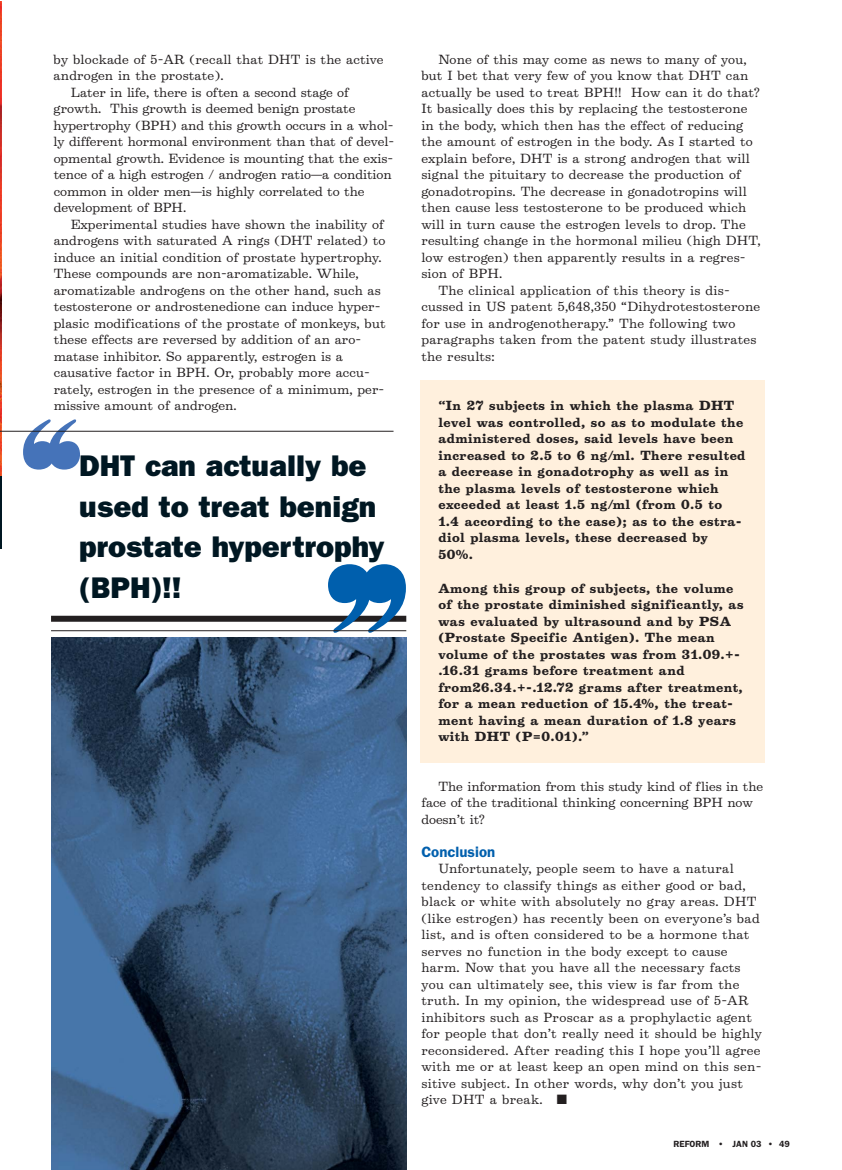
<style>
.page{position:relative;width:842px;height:1170px;background:#fff}
.page>*{position:absolute;margin:0;border:0;box-sizing:border-box;transform-origin:0 0}
.t1{font:900 246px "Belucian";color:#005fad}
.t2{font:900 180px "Belucian";color:#4573b9}
.t3{font:800 30px/40.5px "Franklin Gothic";color:#001722}
.t4{font:600 15px "Franklin Gothic";color:#005fad}
.t5{font:12px/16.5px "Belizio";letter-spacing:.02em;color:#231f20}
.t6{font:700 12px/16.5px "Belizio";letter-spacing:.035em;color:#231f20}
.t7{font:12px/16.5px "Belizio";color:#231f20}
.t8{font:600 9px "Franklin Gothic";color:#231f20}
</style>
<div class="page">
<div style="left:420px;top:380px;width:345px;height:383px;background:#fff0dd"></div>
<img style="left:0;top:2px;width:1px;height:474px">
<hr style="left:0;top:431px;width:393px;height:1px;background:#231f20">
<div style="left:51px;top:616px;width:355px;height:6px;background:#231f20"></div>
<hr style="left:51px;top:630px;width:355px;height:1px;background:#231f20">
<img style="left:51px;top:638px;width:355px;height:532px">
<hr style="left:0;top:476px;width:1px;height:72px;background:#001722">
<p class="t5" style="left:54px;top:52px;width:331px">by blockade of 5-AR (recall that DHT is the active</p>
<p class="t5" style="left:54px;top:68px;width:171px">androgen in the prostate).</p>
<p class="t7" style="left:71px;top:85px;width:280px">Later in life, there is often a second stage of</p>
<p class="t7" style="left:54px;top:101px;width:303px">growth. This growth is deemed benign prostate</p>
<p class="t7" style="left:54px;top:118px;width:341px">hypertrophy (BPH) and this growth occurs in a whol-</p>
<p class="t7" style="left:54px;top:134px;width:342px">ly different hormonal environment than that of devel-</p>
<p class="t7" style="left:54px;top:151px;width:341px">opmental growth. Evidence is mounting that the exis-</p>
<p class="t7" style="left:54px;top:167px;width:339px">tence of a high estrogen / androgen ratio—a condition</p>
<p class="t7" style="left:54px;top:184px;width:312px">common in older men—is highly correlated to the</p>
<p class="t7" style="left:54px;top:200px;width:134px">development of BPH.</p>
<p class="t5" style="left:71px;top:217px;width:315px">Experimental studies have shown the inability of</p>
<p class="t5" style="left:54px;top:233px;width:333px">androgens with saturated A rings (DHT related) to</p>
<p class="t5" style="left:54px;top:250px;width:329px">induce an initial condition of prostate hypertrophy.</p>
<p class="t5" style="left:54px;top:266px;width:306px">These compounds are non-aromatizable. While,</p>
<p class="t5" style="left:54px;top:283px;width:328px">aromatizable androgens on the other hand, such as</p>
<p class="t5" style="left:54px;top:299px;width:328px">testosterone or androstenedione can induce hyper-</p>
<p class="t5" style="left:54px;top:316px;width:333px">plasic modifications of the prostate of monkeys, but</p>
<p class="t5" style="left:54px;top:332px;width:309px">these effects are reversed by addition of an aro-</p>
<p class="t5" style="left:54px;top:349px;width:291px">matase inhibitor. So apparently, estrogen is a</p>
<p class="t5" style="left:54px;top:365px;width:318px">causative factor in BPH. Or, probably more accu-</p>
<p class="t5" style="left:54px;top:382px;width:332px">rately, estrogen in the presence of a minimum, per-</p>
<p class="t5" style="left:54px;top:398px;width:184px">missive amount of androgen.</p>
<h2 class="t2" style="left:16px;top:425px;width:70px">‘‘</h2>
<h3 class="t3" style="left:79px;top:448px;width:307px">DHT can actually be used to treat benign prostate hypertrophy (BPH)!!</h3>
<h1 class="t1" style="left:320px;top:566px;width:95px">’’</h1>
<p class="t5" style="left:438px;top:52px;width:310px">None of this may come as news to many of you,</p>
<p class="t5" style="left:421px;top:68px;width:328px">but I bet that very few of you know that DHT can</p>
<p class="t5" style="left:421px;top:85px;width:340px">actually be used to treat BPH!! How can it do that?</p>
<p class="t5" style="left:421px;top:101px;width:327px">It basically does this by replacing the testosterone</p>
<p class="t5" style="left:421px;top:118px;width:323px">in the body, which then has the effect of reducing</p>
<p class="t5" style="left:421px;top:134px;width:333px">the amount of estrogen in the body. As I started to</p>
<p class="t5" style="left:421px;top:151px;width:330px">explain before, DHT is a strong androgen that will</p>
<p class="t5" style="left:421px;top:167px;width:321px">signal the pituitary to decrease the production of</p>
<p class="t5" style="left:421px;top:184px;width:327px">gonadotropins. The decrease in gonadotropins will</p>
<p class="t5" style="left:421px;top:200px;width:326px">then cause less testosterone to be produced which</p>
<p class="t5" style="left:421px;top:217px;width:326px">will in turn cause the estrogen levels to drop. The</p>
<p class="t5" style="left:421px;top:233px;width:341px">resulting change in the hormonal milieu (high DHT,</p>
<p class="t5" style="left:421px;top:250px;width:326px">low estrogen) then apparently results in a regres-</p>
<p class="t5" style="left:421px;top:266px;width:82px">sion of BPH.</p>
<p class="t5" style="left:438px;top:283px;width:293px">The clinical application of this theory is dis-</p>
<p class="t5" style="left:421px;top:299px;width:340px">cussed in US patent 5,648,350 “Dihydrotestosterone</p>
<p class="t5" style="left:421px;top:316px;width:315px">for use in androgenotherapy.” The following two</p>
<p class="t5" style="left:421px;top:332px;width:336px">paragraphs taken from the patent study illustrates</p>
<p class="t5" style="left:421px;top:349px;width:75px">the results:</p>
<p class="t6" style="left:438px;top:398px;width:308px">“In 27 subjects in which the plasma DHT level was controlled, so as to modulate the administered doses, said levels have been increased to 2.5 to 6 ng/ml. There resulted a decrease in gonadotrophy as well as in the plasma levels of testosterone which exceeded at least 1.5 ng/ml (from 0.5 to 1.4 according to the case); as to the estra&shy;diol plasma levels, these decreased by 50%.</p>
<p class="t6" style="left:438px;top:581px;width:306px">Among this group of subjects, the volume of the prostate diminished significantly, as was evaluated by ultrasound and by PSA (Prostate Specific Antigen). The mean volume of the prostates was from 31.09.+- .16.31 grams before treatment and from26.34.+-.12.72 grams after treatment, for a mean reduction of 15.4%, the treat&shy;ment having a mean duration of 1.8 years with DHT (P=0.01).”</p>
<p class="t7" style="left:421px;top:779px;width:343px;text-indent:17px">The information from this study kind of flies in the face of the traditional thinking concerning BPH now doesn’t it?</p>
<p class="t4" style="left:421px;top:847px;width:75px">Conclusion</p>
<p class="t5" style="left:421px;top:861px;width:342px;text-indent:17px">Unfortunately, people seem to have a natural tendency to classify things as either good or bad, black or white with absolutely no gray areas. DHT (like estrogen) has recently been on everyone’s bad list, and is often considered to be a hormone that serves no function in the body except to cause harm. Now that you have all the necessary facts you can ultimately see, this view is far from the truth. In my opinion, the widespread use of 5-AR inhibitors such as Proscar as a prophylactic agent for people that don’t really need it should be highly reconsidered. After reading this I hope you’ll agree with me or at least keep an open mind on this sen&shy;sitive subject. In other words, why don’t you just give DHT a break. ■</p>
<p class="t8" style="left:673px;top:1141px;width:118px">REFORM • JAN 03 • 49</p>
</div>
